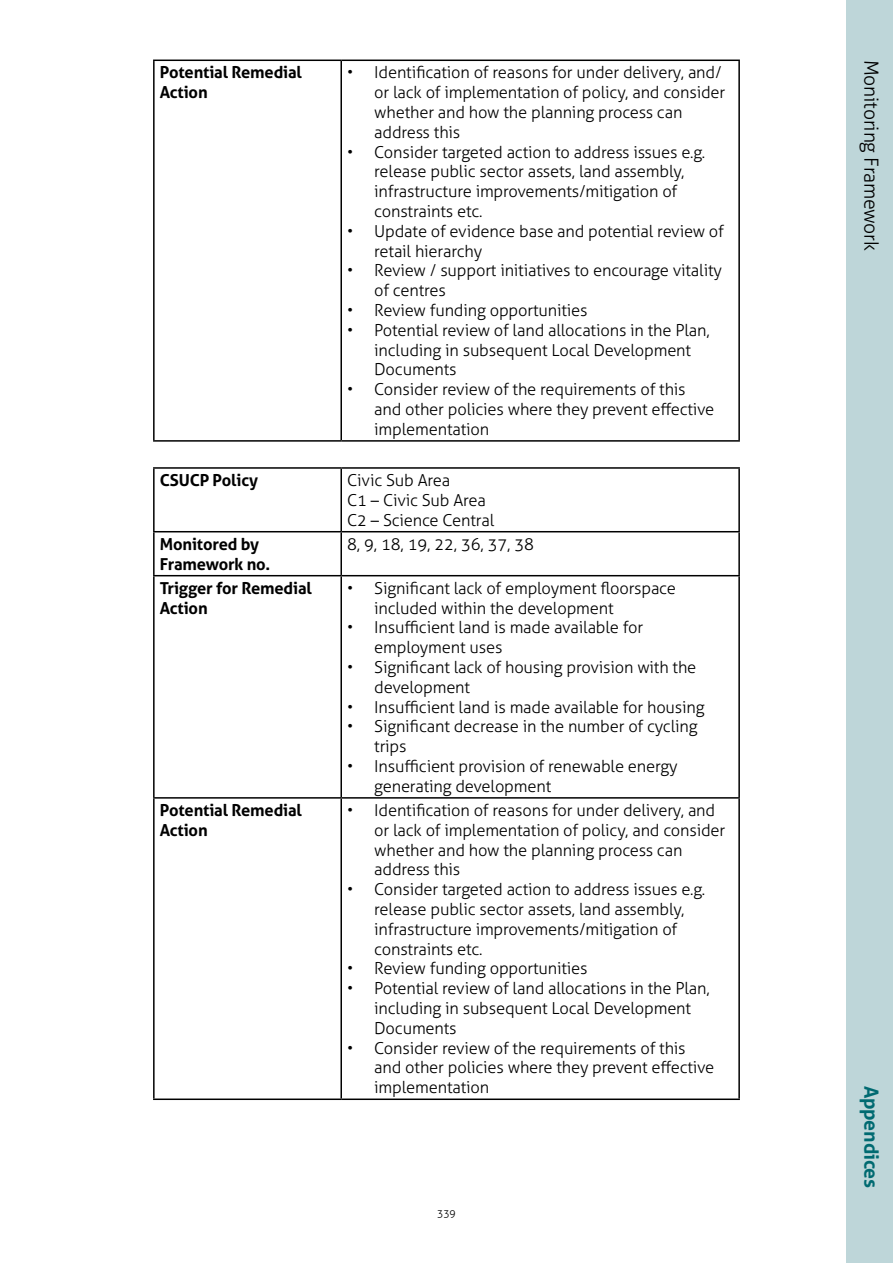
<style>
.page{position:relative;width:893px;height:1263px;background:#fff}
.page>*{position:absolute;margin:0;border:0;box-sizing:border-box;transform-origin:0 0}
.t1{font:300 19.5px "Aller";letter-spacing:-.01em;color:#000}
.t2{font:700 19.5px "Aller";letter-spacing:-.01em;color:#006a71}
.t3{font:300 16.5px/19.8px "Aller";letter-spacing:-.01em;color:#000}
.t4{font:700 16.5px/19.8px "Aller";letter-spacing:-.01em;color:#000}
.t5{font:300 10.5px "Aller";color:#000}
</style>
<div class="page">
<hr style="left:153px;top:60px;width:188px;height:1px;background:#000">
<hr style="left:153px;top:61px;width:2px;height:379px;background:#000">
<hr style="left:341px;top:60px;width:399px;height:1px;background:#000">
<hr style="left:340px;top:61px;width:2px;height:379px;background:#000">
<hr style="left:738px;top:61px;width:2px;height:379px;background:#000">
<hr style="left:153px;top:440px;width:188px;height:2px;background:#000">
<hr style="left:341px;top:440px;width:399px;height:2px;background:#000">
<hr style="left:153px;top:467px;width:188px;height:2px;background:#000">
<hr style="left:153px;top:469px;width:2px;height:62px;background:#000">
<hr style="left:341px;top:467px;width:399px;height:2px;background:#000">
<hr style="left:340px;top:469px;width:2px;height:62px;background:#000">
<hr style="left:738px;top:469px;width:2px;height:62px;background:#000">
<hr style="left:153px;top:531px;width:188px;height:1px;background:#000">
<hr style="left:153px;top:532px;width:2px;height:43px;background:#000">
<hr style="left:341px;top:531px;width:399px;height:1px;background:#000">
<hr style="left:340px;top:532px;width:2px;height:43px;background:#000">
<hr style="left:738px;top:532px;width:2px;height:43px;background:#000">
<hr style="left:153px;top:575px;width:188px;height:1px;background:#000">
<hr style="left:153px;top:576px;width:2px;height:221px;background:#000">
<hr style="left:341px;top:575px;width:399px;height:1px;background:#000">
<hr style="left:340px;top:576px;width:2px;height:221px;background:#000">
<hr style="left:738px;top:576px;width:2px;height:221px;background:#000">
<hr style="left:153px;top:797px;width:188px;height:2px;background:#000">
<hr style="left:153px;top:799px;width:2px;height:299px;background:#000">
<hr style="left:341px;top:797px;width:399px;height:2px;background:#000">
<hr style="left:340px;top:799px;width:2px;height:299px;background:#000">
<hr style="left:738px;top:799px;width:2px;height:299px;background:#000">
<hr style="left:153px;top:1098px;width:188px;height:2px;background:#000">
<hr style="left:341px;top:1098px;width:399px;height:2px;background:#000">
<div style="left:846px;top:0;width:47px;height:1263px;background:#bed6d9"></div>
<p class="t4" style="left:160px;top:63px;width:144px">Potential Remedial<br>Action</p>
<p class="t3" style="left:374px;top:63px;width:353px;text-indent:-27px">• Identification of reasons for under delivery, and/ or lack of implementation of policy, and consider whether and how the planning process can address this</p>
<p class="t3" style="left:374px;top:142px;width:332px;text-indent:-27px">• Consider targeted action to address issues e.g. release public sector assets, land assembly, infrastructure improvements/mitigation of constraints etc.</p>
<p class="t3" style="left:374px;top:221px;width:351px;text-indent:-27px">• Update of evidence base and potential review of retail hierarchy</p>
<p class="t3" style="left:374px;top:261px;width:349px;text-indent:-27px">• Review / support initiatives to encourage vitality of centres</p>
<p class="t3" style="left:347px;top:300px;width:242px">• Review funding opportunities</p>
<p class="t3" style="left:374px;top:320px;width:337px;text-indent:-27px">• Potential review of land allocations in the Plan, including in subsequent Local Development<br>Documents</p>
<p class="t3" style="left:374px;top:380px;width:342px;text-indent:-27px">• Consider review of the requirements of this and other policies where they prevent effective implementation</p>
<p class="t4" style="left:160px;top:470px;width:100px">CSUCP Policy</p>
<p class="t3" style="left:347px;top:470px;width:148px">Civic Sub Area<br>C1 – Civic Sub Area<br>C2 – Science Central</p>
<p class="t4" style="left:160px;top:534px;width:112px">Monitored by<br>Framework no.</p>
<p class="t3" style="left:347px;top:534px;width:188px">8, 9, 18, 19, 22, 36, 37, 38</p>
<p class="t4" style="left:160px;top:578px;width:154px">Trigger for Remedial<br>Action</p>
<p class="t3" style="left:374px;top:578px;width:303px;text-indent:-27px">• Significant lack of employment floorspace included within the development</p>
<p class="t3" style="left:374px;top:618px;width:270px;text-indent:-27px">• Insufficient land is made available for employment uses</p>
<p class="t3" style="left:374px;top:657px;width:324px;text-indent:-27px">• Significant lack of housing provision with the development</p>
<p class="t3" style="left:347px;top:697px;width:359px">• Insufficient land is made available for housing</p>
<p class="t3" style="left:374px;top:717px;width:325px;text-indent:-27px">• Significant decrease in the number of cycling trips</p>
<p class="t3" style="left:374px;top:756px;width:305px;text-indent:-27px">• Insufficient provision of renewable energy generating development</p>
<p class="t4" style="left:160px;top:800px;width:144px">Potential Remedial<br>Action</p>
<p class="t3" style="left:374px;top:800px;width:353px;text-indent:-27px">• Identification of reasons for under delivery, and or lack of implementation of policy, and consider whether and how the planning process can address this</p>
<p class="t3" style="left:374px;top:879px;width:332px;text-indent:-27px">• Consider targeted action to address issues e.g. release public sector assets, land assembly, infrastructure improvements/mitigation of constraints etc.</p>
<p class="t3" style="left:347px;top:959px;width:242px">• Review funding opportunities</p>
<p class="t3" style="left:374px;top:978px;width:337px;text-indent:-27px">• Potential review of land allocations in the Plan, including in subsequent Local Development<br>Documents</p>
<p class="t3" style="left:374px;top:1038px;width:342px;text-indent:-27px">• Consider review of the requirements of this and other policies where they prevent effective implementation</p>
<p class="t5" style="left:437px;top:1207px;width:20px">339</p>
<p class="t1" style="left:883px;top:60px;width:193px;rotate:90deg">Monitoring Framework</p>
<p class="t2" style="left:883px;top:1085px;width:104px;rotate:90deg">Appendices</p>
</div>
